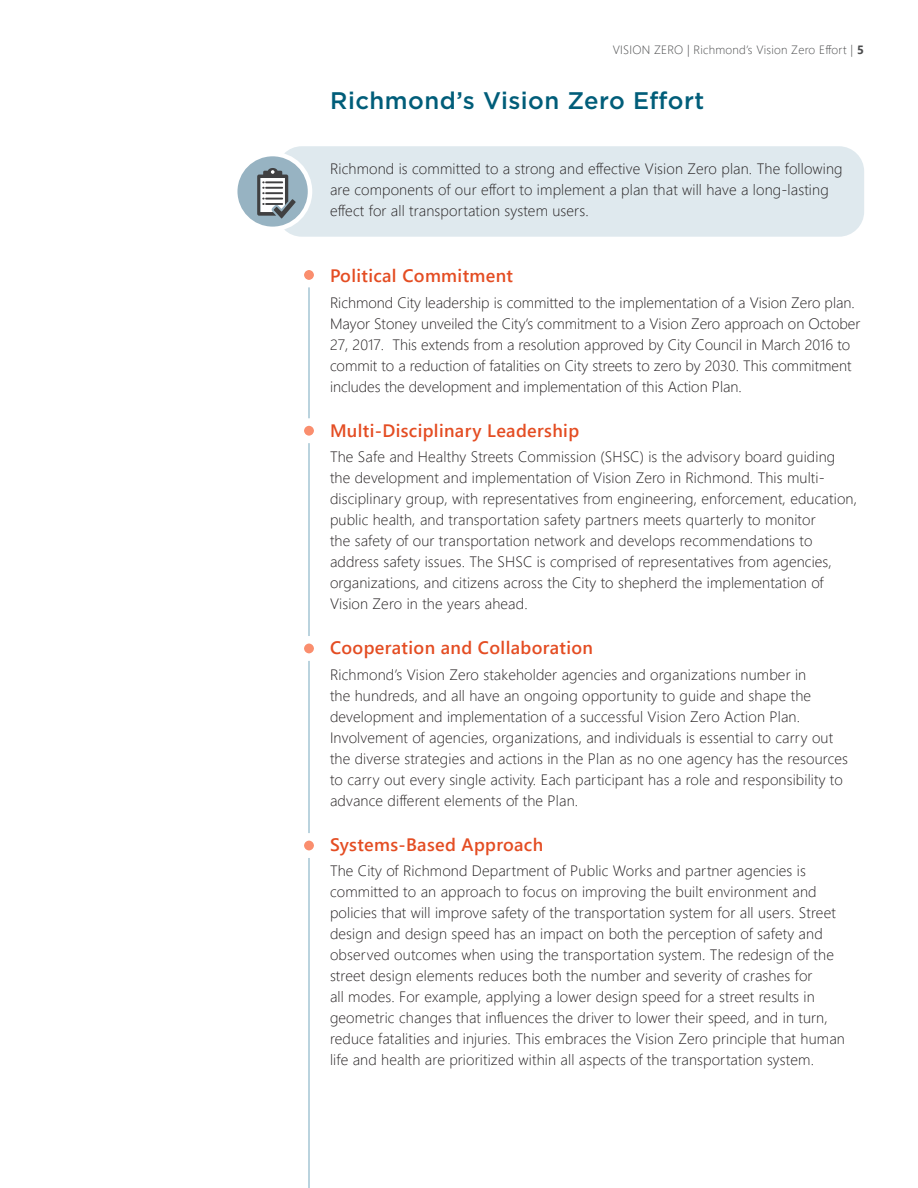
<style>
.page{position:relative;width:918px;height:1188px;background:#fff}
.page>*{position:absolute;margin:0;border:0;box-sizing:border-box;transform-origin:0 0}
.t1{font:500 24px "Gotham";letter-spacing:.02em;color:#005d79}
.t2{font:600 18px "Segoe UI";letter-spacing:.02em;color:#e44d23}
.t3{font:300 15px/21px "Segoe UI";letter-spacing:.01em;color:#231f20}
.t4{font:300 12px "Segoe UI";letter-spacing:.02em;color:#4b4c4d}
.s1{font-weight:700}
</style>
<div class="page">
<div style="left:277px;top:146px;width:587px;height:91px;background:#dfe9ee;border-radius:25px"></div>
<svg style="left:238px;top:154px;width:72px;height:75px;fill:#97b3c2"></svg>
<svg style="left:257px;top:168px;width:39px;height:51px"></svg>
<div style="left:233px;top:152px;width:79px;height:79px;border:4px solid #fff;border-radius:50%"></div>
<hr style="left:309px;top:268px;width:1px;height:920px;background:#77a9be">
<div style="left:300px;top:266px;width:18px;height:18px;background:#fa8e6e;border-radius:50%"></div>
<div style="left:297px;top:262px;width:24px;height:25px;border:8px solid #fff;border-radius:50%"></div>
<div style="left:300px;top:422px;width:18px;height:17px;background:#fa8e6e;border-radius:50%"></div>
<div style="left:297px;top:418px;width:24px;height:25px;border:8px solid #fff;border-radius:50%"></div>
<div style="left:300px;top:640px;width:18px;height:17px;background:#fa8e6e;border-radius:50%"></div>
<div style="left:297px;top:636px;width:24px;height:25px;border:8px solid #fff;border-radius:50%"></div>
<div style="left:300px;top:837px;width:18px;height:17px;background:#fa8e6e;border-radius:50%"></div>
<div style="left:297px;top:833px;width:24px;height:25px;border:8px solid #fff;border-radius:50%"></div>
<p class="t4" style="left:613px;top:38px;width:253px">VISION ZERO | Richmond’s Vision Zero Effort | <span class="s1">5</span></p>
<h1 class="t1" style="left:330px;top:85px;width:376px">Richmond’s Vision Zero Effort</h1>
<p class="t3" style="left:330px;top:157px;width:514px">Richmond is committed to a strong and effective Vision Zero plan. The following are components of our effort to implement a plan that will have a long-lasting effect for all transportation system users.</p>
<p class="t2" style="left:330px;top:259px;width:185px">Political Commitment</p>
<p class="t3" style="left:330px;top:291px;width:532px">Richmond City leadership is committed to the implementation of a Vision Zero plan.<br>Mayor Stoney unveiled the City’s commitment to a Vision Zero approach on October 27, 2017. This extends from a resolution approved by City Council in March 2016 to commit to a reduction of fatalities on City streets to zero by 2030. This commitment includes the development and implementation of this Action Plan.</p>
<p class="t2" style="left:330px;top:414px;width:251px">Multi-Disciplinary Leadership</p>
<p class="t3" style="left:330px;top:445px;width:529px">The Safe and Healthy Streets Commission (SHSC) is the advisory board guiding the development and implementation of Vision Zero in Richmond. This multi&shy;disciplinary group, with representatives from engineering, enforcement, education, public health, and transportation safety partners meets quarterly to monitor<br>the safety of our transportation network and develops recommendations to address safety issues. The SHSC is comprised of representatives from agencies, organizations, and citizens across the City to shepherd the implementation of Vision Zero in the years ahead.</p>
<p class="t2" style="left:330px;top:631px;width:265px">Cooperation and Collaboration</p>
<p class="t3" style="left:330px;top:663px;width:520px">Richmond’s Vision Zero stakeholder agencies and organizations number in<br>the hundreds, and all have an ongoing opportunity to guide and shape the development and implementation of a successful Vision Zero Action Plan.<br>Involvement of agencies, organizations, and individuals is essential to carry out the diverse strategies and actions in the Plan as no one agency has the resources to carry out every single activity. Each participant has a role and responsibility to advance different elements of the Plan.</p>
<p class="t2" style="left:330px;top:828px;width:215px">Systems-Based Approach</p>
<p class="t3" style="left:330px;top:859px;width:516px">The City of Richmond Department of Public Works and partner agencies is committed to an approach to focus on improving the built environment and policies that will improve safety of the transportation system for all users. Street design and design speed has an impact on both the perception of safety and observed outcomes when using the transportation system. The redesign of the street design elements reduces both the number and severity of crashes for<br>all modes. For example, applying a lower design speed for a street results in geometric changes that influences the driver to lower their speed, and in turn, reduce fatalities and injuries. This embraces the Vision Zero principle that human life and health are prioritized within all aspects of the transportation system.</p>
</div>
